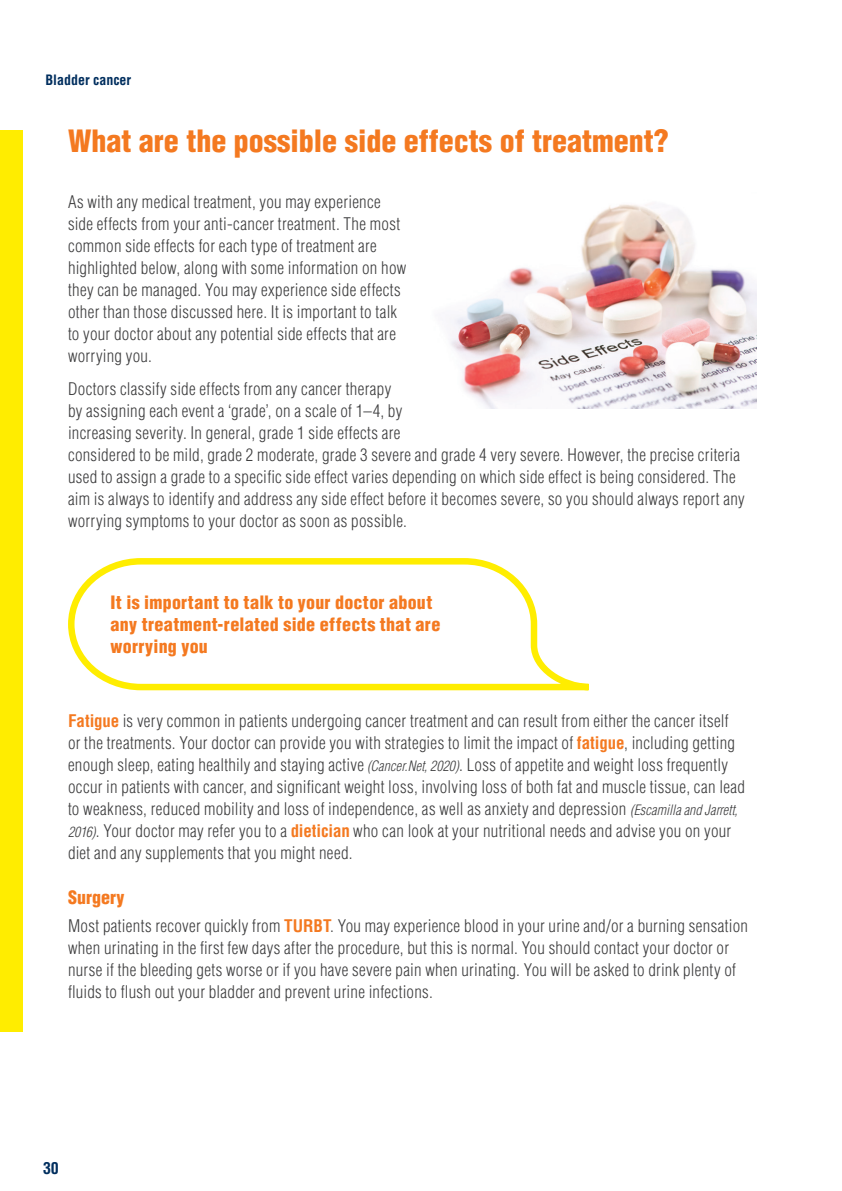
<style>
.page{position:relative;width:842px;height:1191px;background:#fff}
.page>*{position:absolute;margin:0;border:0;box-sizing:border-box;transform-origin:0 0}
.t1{font:900 condensed 30px "Helvetica LT Std";color:#f47920}
.t2{font:900 condensed 18px/22px "Helvetica LT Std";letter-spacing:.02em;color:#f47920}
.t3{font:900 condensed 18px "Helvetica LT Std";color:#f47920}
.t4{font:300 condensed 17px/22px "Helvetica LT Std";letter-spacing:.02em;color:#3e3e3f}
.t5{font:700 condensed 16px "Helvetica LT Std";color:#002e5e}
.t6{font:700 condensed 14px "Helvetica LT Std";color:#002e5e}
.s1{font-weight:700;color:#f47920}
.s2{font-family:"Helvetica";font-style:italic;font-size:14px}
</style>
<div class="page">
<div style="left:0;top:130px;width:23px;height:902px;background:#ffed00"></div>
<svg style="left:68px;top:558px;width:521px;height:133px"></svg>
<img style="left:449px;top:204px;width:308px;height:204px">
<p class="t6" style="left:45px;top:71px;width:87px">Bladder cancer</p>
<h1 class="t1" style="left:68px;top:122px;width:602px">What are the possible side effects of treatment?</h1>
<p class="t4" style="left:68px;top:191px;width:340px">As with any medical treatment, you may experience side effects from your anti-cancer treatment. The most common side effects for each type of treatment are highlighted below, along with some information on how they can be managed. You may experience side effects other than those discussed here. It is important to talk to your doctor about any potential side effects that are worrying you.</p>
<p class="t4" style="left:68px;top:378px;width:678px">Doctors classify side effects from any cancer therapy<br>by assigning each event a ‘grade’, on a scale of 1–4, by<br>increasing severity. In general, grade 1 side effects are<br>considered to be mild, grade 2 moderate, grade 3 severe and grade 4 very severe. However, the precise criteria used to assign a grade to a specific side effect varies depending on which side effect is being considered. The aim is always to identify and address any side effect before it becomes severe, so you should always report any worrying symptoms to your doctor as soon as possible.</p>
<p class="t2" style="left:111px;top:591px;width:331px">It is important to talk to your doctor about any treatment-related side effects that are worrying you</p>
<p class="t4" style="left:68px;top:710px;width:678px"><span class="s1">Fatigue</span> is very common in patients undergoing cancer treatment and can result from either the cancer itself or the treatments. Your doctor can provide you with strategies to limit the impact of <span class="s1">fatigue</span>, including getting enough sleep, eating healthily and staying active <span class="s2">(Cancer.Net, 2020)</span>. Loss of appetite and weight loss frequently occur in patients with cancer, and significant weight loss, involving loss of both fat and muscle tissue, can lead to weakness, reduced mobility and loss of independence, as well as anxiety and depression <span class="s2">(Escamilla and Jarrett, 2016)</span>. Your doctor may refer you to a <span class="s1">dietician</span> who can look at your nutritional needs and advise you on your diet and any supplements that you might need.</p>
<p class="t3" style="left:68px;top:886px;width:58px">Surgery</p>
<p class="t4" style="left:68px;top:914px;width:681px">Most patients recover quickly from <span class="s1">TURBT</span>. You may experience blood in your urine and/or a burning sensation when urinating in the first few days after the procedure, but this is normal. You should contact your doctor or nurse if the bleeding gets worse or if you have severe pain when urinating. You will be asked to drink plenty of fluids to flush out your bladder and prevent urine infections.</p>
<p class="t5" style="left:43px;top:1158px;width:17px">30</p>
</div>
